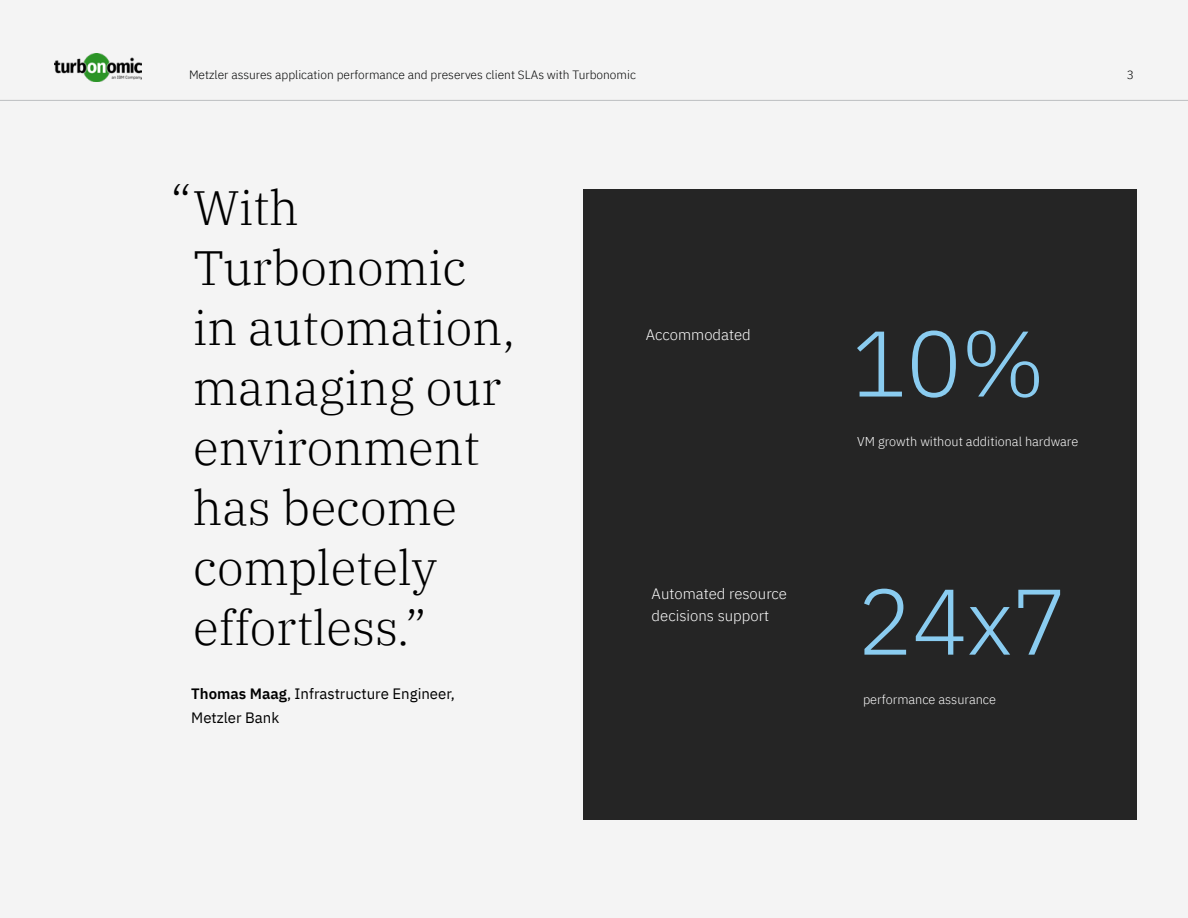
<style>
.page{position:relative;width:1188px;height:918px;background:#f4f4f4}
.page>*{position:absolute;margin:0;border:0;box-sizing:border-box;transform-origin:0 0}
.t1{font:300 93px "IBM Plex Sans";letter-spacing:-.01em;color:#8accf0}
.t2{font:300 48px/60px "IBM Plex Serif";color:#000}
.t3{font:300 15px/22.5px "IBM Plex Sans";color:#fff}
.t4{font:15px/24px "IBM Plex Sans";color:#000}
.t5{font:300 12.75px "IBM Plex Sans";color:#fff}
.t6{font:300 12px "IBM Plex Sans";color:#000101}
.s1{font-weight:600}
</style>
<div class="page">
<hr style="left:0;top:100px;width:1188px;height:1px;background:#bcbec0">
<img style="left:54px;top:54px;width:87px;height:27px">
<div style="left:583px;top:189px;width:554px;height:631px;background:#252525"></div>
<p class="t6" style="left:189px;top:66px;width:448px">Metzler assures application performance and preserves client SLAs with Turbonomic</p>
<p class="t6" style="left:1127px;top:66px;width:9px">3</p>
<p class="t2" style="left:170px;top:169px;width:22px">“</p>
<p class="t2" style="left:193px;top:174px;width:323px">With<br>Turbonomic in automation, managing our environment has become completely effortless.”</p>
<p class="t4" style="left:191px;top:680px;width:265px"><span class="s1">Thomas Maag</span>, Infrastructure Engineer,<br>Metzler Bank</p>
<p class="t3" style="left:646px;top:323px;width:107px">Accommodated</p>
<p class="t3" style="left:652px;top:581px;width:137px">Automated resource decisions support</p>
<h1 class="t1" style="left:851px;top:293px;width:196px">10%</h1>
<p class="t5" style="left:857px;top:432px;width:223px">VM growth without additional hardware</p>
<h1 class="t1" style="left:857px;top:552px;width:212px">24x7</h1>
<p class="t5" style="left:863px;top:690px;width:135px">performance assurance</p>
</div>
